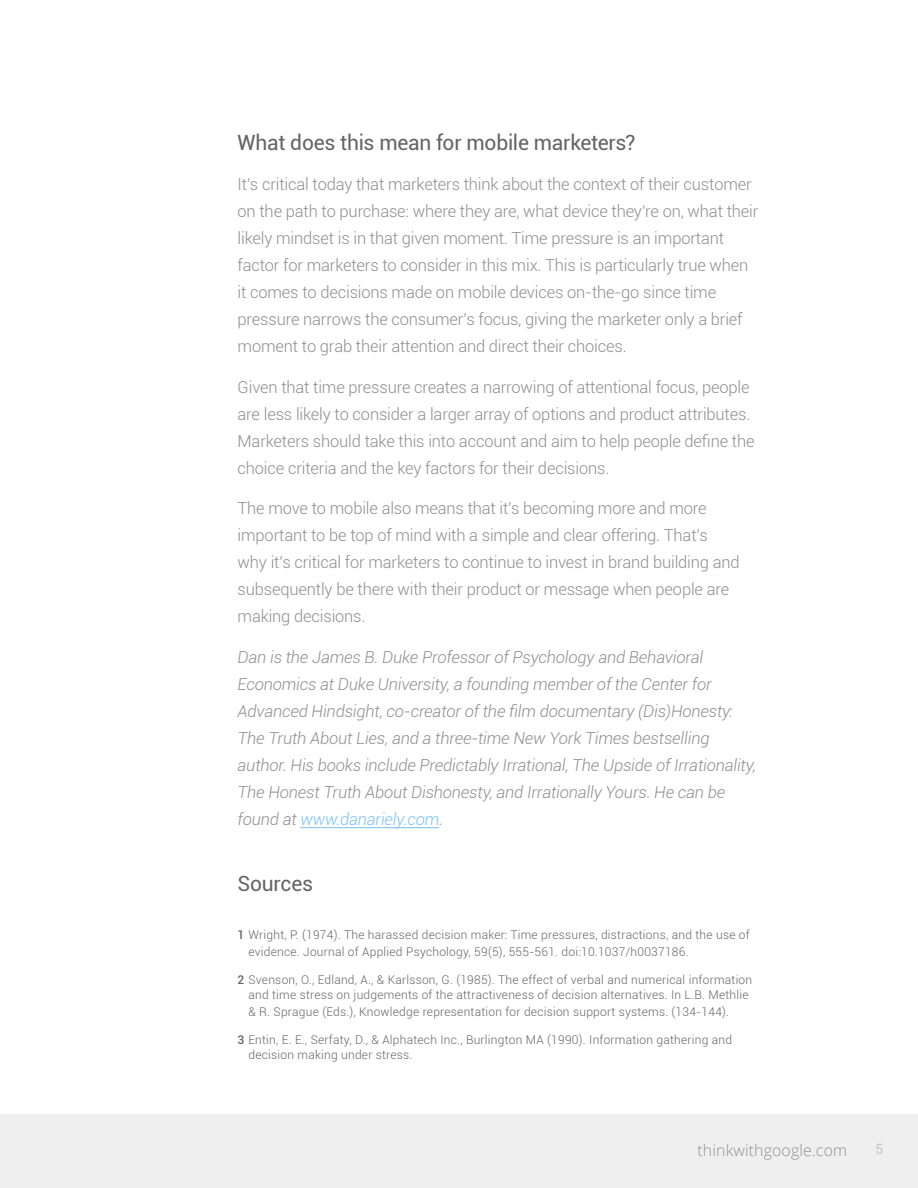
<style>
.page{position:relative;width:918px;height:1188px;background:#fff}
.page>*{position:absolute;margin:0;border:0;box-sizing:border-box;transform-origin:0 0}
.t1{font:21px "Roboto";letter-spacing:-.01em;color:#646464}
.t2{font:300 16.5px/27px "Roboto";letter-spacing:-.01em;color:#8e8e8e}
.t3{font:italic 300 16.5px/27px "Roboto";letter-spacing:-.01em;color:#8e8e8e}
.t4{font:300 15.75px "Open Sans";letter-spacing:.01em;color:#666766}
.t5{font:14.25px "Roboto";color:#c9c9c9}
.t6{font:300 12px/15px "Roboto";letter-spacing:.02em;color:#656565}
.s1{color:#7ac0f8}
.s2{font-weight:500}
</style>
<div class="page">
<div style="left:0;top:1114px;width:918px;height:74px;background:#f0eff0"></div>
<hr style="left:300px;top:827px;width:139px;height:1px;background:#7ac0f8">
<p class="t1" style="left:238px;top:127px;width:400px">What does this mean for mobile marketers?</p>
<p class="t2" style="left:238px;top:170px;width:522px">It's critical today that marketers think about the context of their customer on the path to purchase: where they are, what device they're on, what their likely mindset is in that given moment. Time pressure is an important factor for marketers to consider in this mix. This is particularly true when it comes to decisions made on mobile devices on-the-go since time pressure narrows the consumer's focus, giving the marketer only a brief moment to grab their attention and direct their choices.</p>
<p class="t2" style="left:238px;top:373px;width:518px">Given that time pressure creates a narrowing of attentional focus, people are less likely to consider a larger array of options and product attributes.<br>Marketers should take this into account and aim to help people define the choice criteria and the key factors for their decisions.</p>
<p class="t2" style="left:238px;top:494px;width:504px">The move to mobile also means that it's becoming more and more important to be top of mind with a simple and clear offering. That's why it's critical for marketers to continue to invest in brand building and subsequently be there with their product or message when people are making decisions.</p>
<p class="t3" style="left:238px;top:643px;width:520px">Dan is the James B. Duke Professor of Psychology and Behavioral Economics at Duke University, a founding member of the Center for Advanced Hindsight, co-creator of the film documentary (Dis)Honesty:<br>The Truth About Lies, and a three-time New York Times bestselling author. His books include Predictably Irrational, The Upside of Irrationality, The Honest Truth About Dishonesty, and Irrationally Yours. He can be found at <span class="s1">www.danariely.com</span>.</p>
<p class="t1" style="left:238px;top:868px;width:77px">Sources</p>
<p class="t6" style="left:248px;top:927px;width:503px;line-height:16.5px;text-indent:-11px"><span class="s2">1</span> Wright, P. (1974). The harassed decision maker: Time pressures, distractions, and the use of evidence. Journal of Applied Psychology, 59(5), 555-561. doi:10.1037/h0037186.</p>
<p class="t6" style="left:248px;top:972px;width:505px;text-indent:-11px"><span class="s2">2</span> Svenson, O., Edland, A., &amp; Karlsson, G. (1985). The effect of verbal and numerical information and time stress on judgements of the attractiveness of decision alternatives. In L.B. Methlie</p>
<p class="t6" style="left:248px;top:1004px;width:482px">&amp; R. Sprague (Eds.), Knowledge representation for decision support systems. (134-144).</p>
<p class="t6" style="left:248px;top:1032px;width:485px;text-indent:-11px"><span class="s2">3</span> Entin, E. E., Serfaty, D., &amp; Alphatech Inc., Burlington MA (1990). Information gathering and decision making under stress.</p>
<p class="t4" style="left:698px;top:1140px;width:151px">thinkwithgoogle.com</p>
<p class="t5" style="left:876px;top:1139px;width:10px">5</p>
</div>
